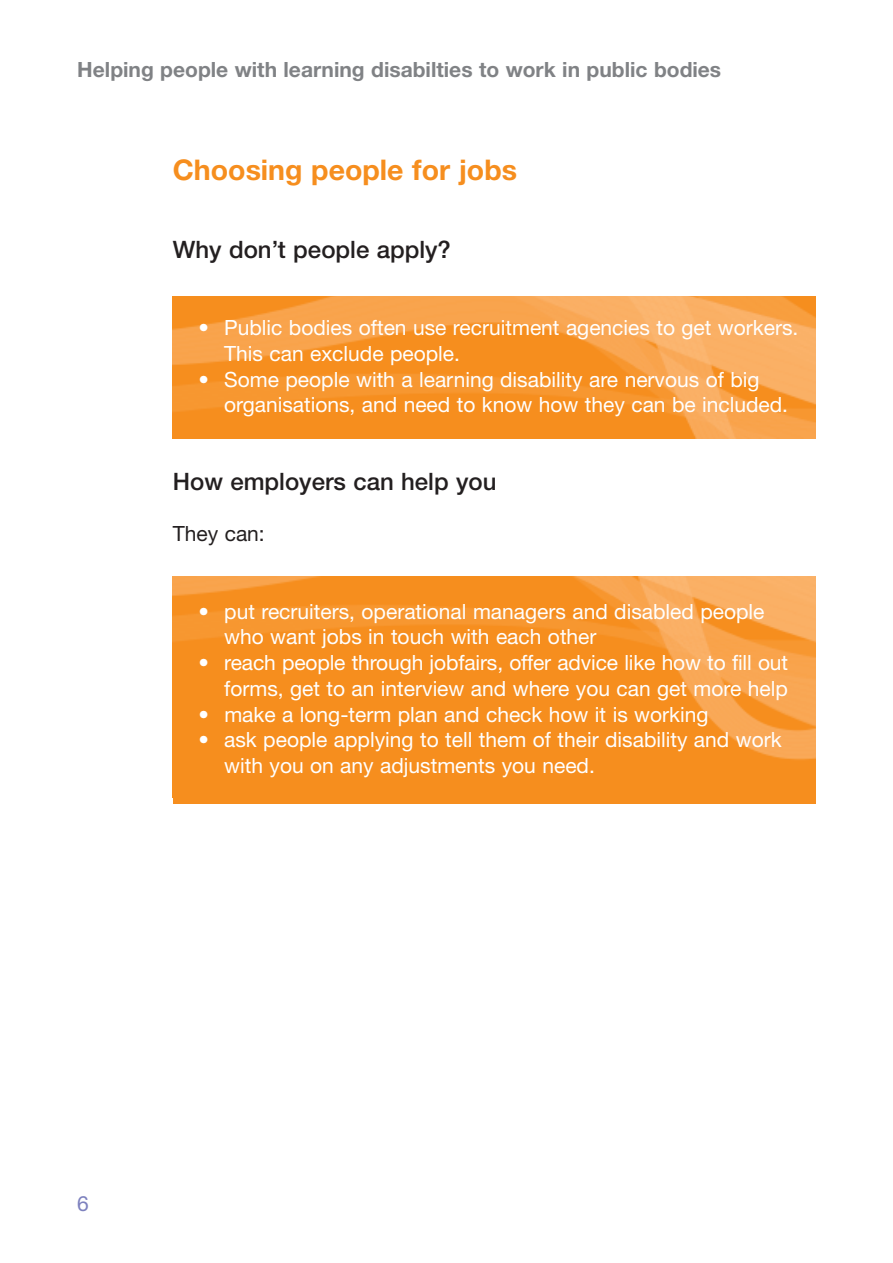
<style>
.page{position:relative;width:893px;height:1263px;background:#fff}
.page>*{position:absolute;margin:0;border:0;box-sizing:border-box;transform-origin:0 0}
.t1{font:700 28.5px "Helvetica Neue";color:#f68e1e}
.t2{font:500 24px "Helvetica Neue";color:#231f20}
.t3{font:21px/25.8px "Helvetica Neue";color:#fff}
.t4{font:700 21px "Helvetica Neue";color:#808285}
.t5{font:21px "Helvetica Neue";color:#231f20}
.t6{font:21px "Helvetica Neue";color:#7d81be}
</style>
<div class="page">
<img style="left:173px;top:296px;width:643px;height:142px">
<div style="left:173px;top:577px;width:643px;height:227px;background:#f68e1e"></div>
<img style="left:173px;top:577px;width:643px;height:183px">
<p class="t4" style="left:77px;top:62px;width:645px">Helping people with learning disabilties to work in public bodies</p>
<h1 class="t1" style="left:173px;top:160px;width:346px">Choosing people for jobs</h1>
<p class="t2" style="left:173px;top:241px;width:280px">Why don’t people apply?</p>
<p class="t3" style="left:224px;top:317px;width:576px;text-indent:-26px">• Public bodies often use recruitment agencies to get workers.<br>This can exclude people.</p>
<p class="t3" style="left:224px;top:368px;width:565px;text-indent:-26px">• Some people with a learning disability are nervous of big organisations, and need to know how they can be included.</p>
<p class="t2" style="left:173px;top:473px;width:325px">How employers can help you</p>
<p class="t5" style="left:173px;top:526px;width:93px">They can:</p>
<p class="t3" style="left:224px;top:600px;width:542px;text-indent:-26px">• put recruiters, operational managers and disabled people who want jobs in touch with each other</p>
<p class="t3" style="left:199px;top:652px;width:591px;text-align:right">• reach people through jobfairs, offer advice like how to fill out forms, get to an interview and where you can get more help</p>
<p class="t3" style="left:199px;top:703px;width:511px">• make a long-term plan and check how it is working</p>
<p class="t3" style="left:224px;top:729px;width:559px;text-indent:-26px">• ask people applying to tell them of their disability and work with you on any adjustments you need.</p>
<p class="t6" style="left:77px;top:1196px;width:13px">6</p>
</div>
